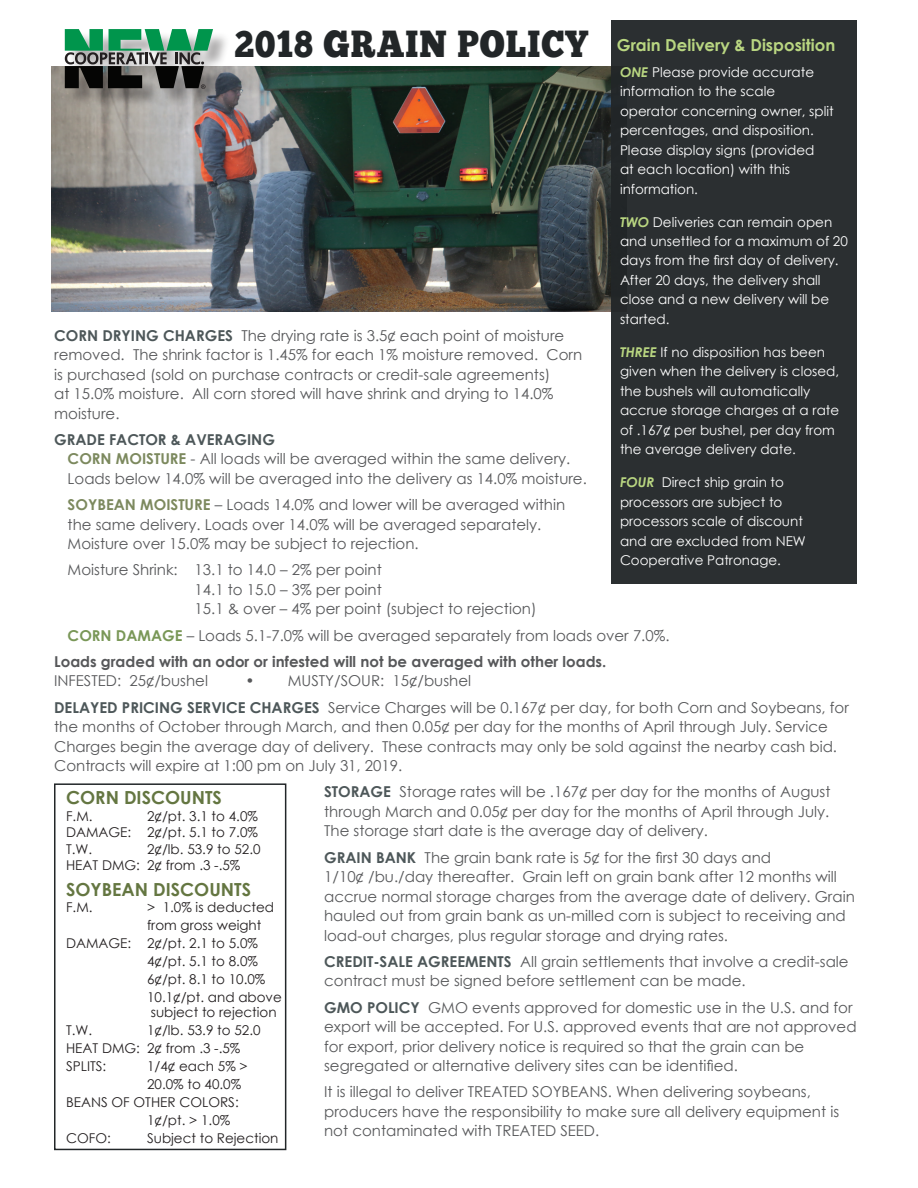
<style>
.page{position:relative;width:918px;height:1188px;background:#fff}
.page>*{position:absolute;margin:0;border:0;box-sizing:border-box;transform-origin:0 0}
.t1{font:37.5px "Chunk Five Ex";letter-spacing:.03em;color:#222628;scale:.9 1}
.t2{font:700 18px "Century Gothic";color:#647641}
.t3{font:700 16.5px "Century Gothic";color:#b9d681}
.t4{font:15px/19.5px "Century Gothic";color:#57585a}
.t5{font:700 15px/26.2px "Century Gothic";color:#57585a}
.t6{font:13.5px/19.5px "Century Gothic";color:#fff}
.t7{font:13.5px/16.5px "Century Gothic";color:#231f20}
.s1{font-weight:700;font-style:italic;color:#b9d681}
.s2{font-weight:700;color:#4d5759}
.s3{font-weight:700;color:#7c895e}
.s4{color:#799757}
.s5{font-weight:400}
</style>
<div class="page">
<img style="left:52px;top:66px;width:559px;height:245px">
<div style="left:611px;top:21px;width:246px;height:563px;background:#2b2f31"></div>
<div style="left:54px;top:783px;width:232px;height:367px;border:2px solid #222628"></div>
<div style="left:67px;top:31px;width:164px;height:76px;background:#231f20;opacity:.35"></div>
<svg style="left:65px;top:29px;width:148px;height:60px;background:#537864"></svg>
<h1 class="t1" style="left:234px;top:16px;width:395px">2018 GRAIN POLICY</h1>
<p class="t3" style="left:617px;top:32px;width:220px">Grain Delivery &amp; Disposition</p>
<p class="t6" style="left:620px;top:62px;width:215px"><span class="s1">ONE</span> Please provide accurate information to the scale operator concerning owner, split percentages, and disposition.<br>Please display signs (provided<br>at each location) with this information.</p>
<p class="t6" style="left:620px;top:212px;width:229px"><span class="s1">TWO</span> Deliveries can remain open and unsettled for a maximum of 20 days from the first day of delivery.<br>After 20 days, the delivery shall close and a new delivery will be started.</p>
<p class="t6" style="left:620px;top:342px;width:221px"><span class="s1">THREE</span> If no disposition has been given when the delivery is closed, the bushels will automatically accrue storage charges at a rate of .167¢ per bushel, per day from the average delivery date.</p>
<p class="t6" style="left:620px;top:473px;width:187px"><span class="s1">FOUR</span> Direct ship grain to processors are subject to processors scale of discount and are excluded from NEW<br>Cooperative Patronage.</p>
<p class="t4" style="left:54px;top:325px;width:530px"><span class="s2">CORN DRYING CHARGES</span> The drying rate is 3.5¢ each point of moisture removed. The shrink factor is 1.45% for each 1% moisture removed. Corn is purchased (sold on purchase contracts or credit-sale agreements)<br>at 15.0% moisture. All corn stored will have shrink and drying to 14.0% moisture.</p>
<p class="t4" style="left:68px;top:430px;width:521px;text-indent:-14px"><span class="s2">GRADE FACTOR &amp; AVERAGING<br></span><span class="s3">CORN MOISTURE</span> - All loads will be averaged within the same delivery.<br>Loads below 14.0% will be averaged into the delivery as 14.0% moisture.</p>
<p class="t4" style="left:68px;top:495px;width:499px"><span class="s3">SOYBEAN MOISTURE</span> – Loads 14.0% and lower will be averaged within the same delivery. Loads over 14.0% will be averaged separately.<br>Moisture over 15.0% may be subject to rejection.</p>
<p class="t4" style="left:195px;top:560px;width:344px;text-indent:-127px">Moisture Shrink: 13.1 to 14.0 – 2% per point<br>14.1 to 15.0 – 3% per point<br>15.1 &amp; over – 4% per point (subject to rejection)</p>
<p class="t5" style="left:54px;top:621px;width:617px;text-indent:13px"><span class="s4">CORN DAMAGE</span> <span class="s5">– Loads 5.1-7.0% will be averaged separately from loads over 7.0%.<br></span>Loads graded with an odor or infested will not be averaged with other loads.</p>
<p class="t4" style="left:54px;top:671px;width:155px">INFESTED: 25¢/bushel</p>
<p class="t4" style="left:54px;top:668px;width:796px;line-height:26.2px;text-indent:191px">• MUSTY/SOUR: 15¢/bushel<br><span class="s2">DELAYED PRICING SERVICE CHARGES</span> Service Charges will be 0.167¢ per day, for both Corn and Soybeans, for</p>
<p class="t4" style="left:54px;top:717px;width:784px">the months of October through March, and then 0.05¢ per day for the months of April through July. Service<br>Charges begin the average day of delivery. These contracts may only be sold against the nearby cash bid.<br>Contracts will expire at 1:00 pm on July 31, 2019.</p>
<p class="t4" style="left:324px;top:782px;width:508px;text-align:justify"><span class="s2">STORAGE</span> Storage rates will be .167¢ per day for the months of August through March and 0.05¢ per day for the months of April through July.<br>The storage start date is the average day of delivery.</p>
<p class="t4" style="left:324px;top:847px;width:532px"><span class="s2">GRAIN BANK</span> The grain bank rate is 5¢ for the first 30 days and<br>1/10¢ /bu./day thereafter. Grain left on grain bank after 12 months will accrue normal storage charges from the average date of delivery. Grain hauled out from grain bank as un-milled corn is subject to receiving and load-out charges, plus regular storage and drying rates.</p>
<p class="t4" style="left:324px;top:952px;width:526px"><span class="s2">CREDIT-SALE AGREEMENTS</span> All grain settlements that involve a credit-sale contract must be signed before settlement can be made.</p>
<p class="t4" style="left:324px;top:997px;width:534px"><span class="s2">GMO POLICY</span> GMO events approved for domestic use in the U.S. and for export will be accepted. For U.S. approved events that are not approved for export, prior delivery notice is required so that the grain can be segregated or alternative delivery sites can be identified.</p>
<p class="t4" style="left:324px;top:1082px;width:517px">It is illegal to deliver TREATED SOYBEANS. When delivering soybeans, producers have the responsibility to make sure all delivery equipment is not contaminated with TREATED SEED.</p>
<p class="t2" style="left:66px;top:784px;width:157px">CORN DISCOUNTS</p>
<p class="t7" style="left:66px;top:808px;width:193px;text-align:justify;text-indent:81px">2¢/pt. 3.1 to 4.0% DAMAGE: 2¢/pt. 5.1 to 7.0% T.W.</p>
<p class="t7" style="left:66px;top:808px;width:28px">F.M.</p>
<p class="t7" style="left:66px;top:841px;width:196px;text-indent:81px">2¢/lb. 53.9 to 52.0<br>HEAT DMG: 2¢ from .3 -.5%</p>
<p class="t7" style="left:66px;top:899px;width:28px">F.M.</p>
<p class="t7" style="left:147px;top:899px;width:129px">&gt; 1.0% is deducted</p>
<p class="t7" style="left:147px;top:917px;width:116px">from gross weight</p>
<p class="t7" style="left:66px;top:935px;width:193px">DAMAGE: 2¢/pt. 2.1 to 5.0%</p>
<p class="t7" style="left:147px;top:953px;width:112px">4¢/pt. 5.1 to 8.0%</p>
<p class="t7" style="left:147px;top:971px;width:120px">6¢/pt. 8.1 to 10.0%</p>
<p class="t7" style="left:147px;top:989px;width:136px">10.1¢/pt. and above</p>
<p class="t7" style="left:151px;top:1004px;width:127px">subject to rejection</p>
<p class="t7" style="left:66px;top:1022px;width:28px">T.W.</p>
<p class="t2" style="left:66px;top:876px;width:187px">SOYBEAN DISCOUNTS</p>
<p class="t7" style="left:66px;top:1021px;width:196px;line-height:18px;text-indent:81px">1¢/lb. 53.9 to 52.0<br>HEAT DMG: 2¢ from .3 -.5%<br>SPLITS:</p>
<p class="t7" style="left:147px;top:1057px;width:102px">1/4¢ each 5% &gt;</p>
<p class="t7" style="left:147px;top:1075px;width:96px">20.0% to 40.0%</p>
<p class="t7" style="left:66px;top:1093px;width:174px">BEANS OF OTHER COLORS:</p>
<p class="t7" style="left:147px;top:1111px;width:85px">1¢/pt. &gt; 1.0%</p>
<p class="t7" style="left:66px;top:1129px;width:46px">COFO:</p>
<p class="t7" style="left:147px;top:1129px;width:133px">Subject to Rejection</p>
</div>
